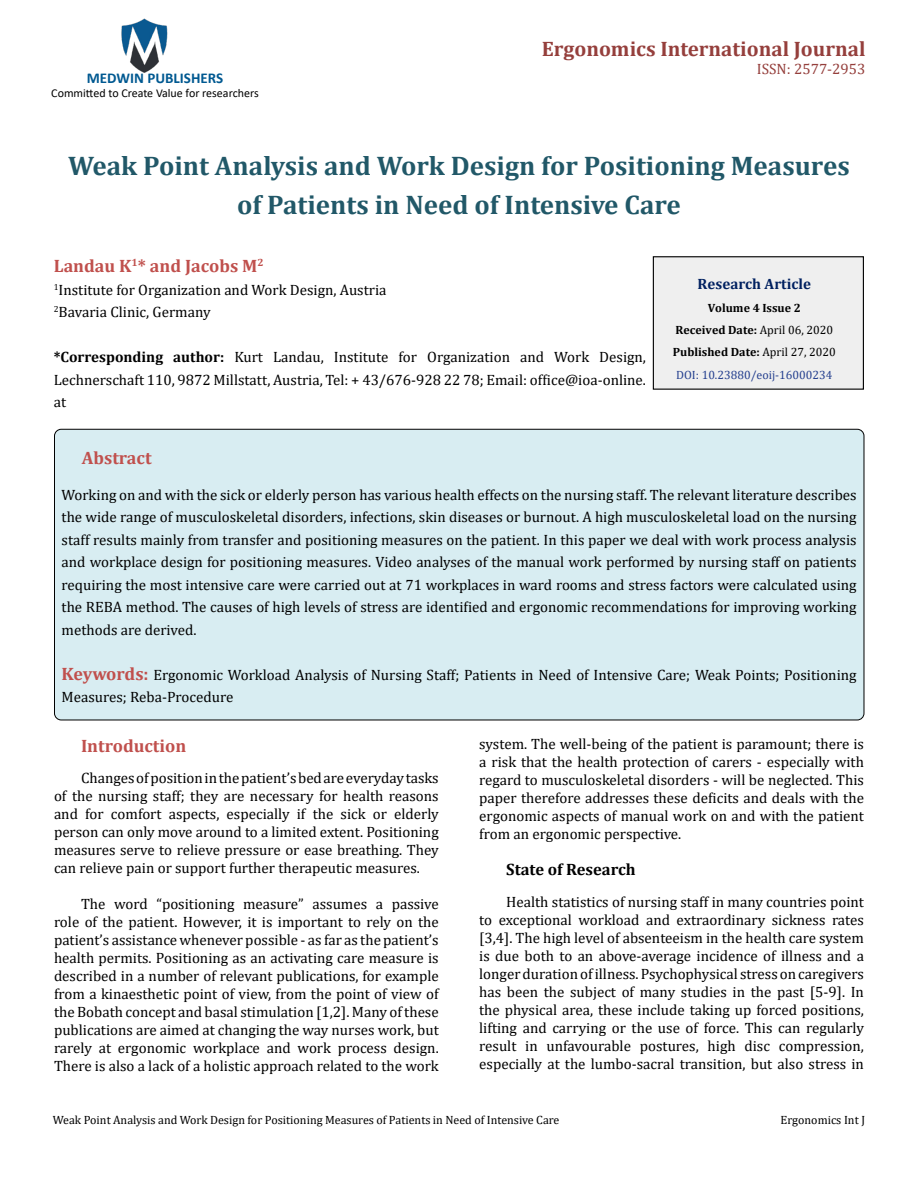
<style>
.page{position:relative;width:918px;height:1188px;background:#fff}
.page>*{position:absolute;margin:0;border:0;box-sizing:border-box;transform-origin:0 0}
.t1{font:700 27px/39px "Cambria";color:#215868;text-align:center}
.t2{font:700 21px "Cambria";color:#953f3c}
.t3{font:700 18px "Cambria";color:#c0504d}
.t4{font:700 16.5px "Cambria";color:#000}
.t5{font:15px/18px "Cambria";color:#000;text-align:justify}
.t6{font:700 15px "Calibri";color:#005991}
.t7{font:700 15px "Cambria";color:#002060}
.t8{font:15px "Cambria";color:#953f3c}
.t9{font:12px "Cambria";color:#000}
.t10{font:700 12px/22.2px "Cambria";color:#000;text-align:center}
.t11{font:12px "Calibri";color:#000}
.s1{font-weight:700}
.s2{font-weight:400}
.s3{font-weight:400;color:#25408f}
.s4{font-weight:700;font-size:18px;color:#c0504d}
</style>
<div class="page">
<img style="left:121px;top:18px;width:47px;height:55px">
<div style="left:653px;top:257px;width:210px;height:132px;background:#efefef"></div>
<div style="left:653px;top:256px;width:211px;height:134px;border:1px solid #000"></div>
<div style="left:55px;top:429px;width:809px;height:291px;background:#d8edf2;border-radius:7px"></div>
<p class="t6" style="left:87px;top:67px;width:138px">MEDWIN PUBLISHERS</p>
<p class="t11" style="left:51px;top:85px;width:209px">Committed to Create Value for researchers</p>
<h2 class="t2" style="left:542px;top:34px;width:325px">Ergonomics International Journal</h2>
<p class="t8" style="left:757px;top:60px;width:110px">ISSN: 2577-2953</p>
<h1 class="t1" style="left:68px;top:145px;width:783px">Weak Point Analysis and Work Design for Positioning Measures of Patients in Need of Intensive Care</h1>
<p class="t3" style="left:54px;top:253px;width:211px">Landau K<sup>1</sup>* and Jacobs M<sup>2</sup></p>
<p class="t5" style="left:54px;top:278px;width:334px;line-height:22.5px"><sup>1</sup>Institute for Organization and Work Design, Austria<br><sup>2</sup>Bavaria Clinic, Germany</p>
<p class="t5" style="left:54px;top:346px;width:594px;line-height:22.5px"><span class="s1">*Corresponding author:</span> Kurt Landau, Institute for Organization and Work Design, Lechnerschaft 110, 9872 Millstatt, Austria, Tel: + 43/676-928 22 78; Email: office@ioa-online. at</p>
<p class="t7" style="left:698px;top:273px;width:115px">Research Article</p>
<p class="t10" style="left:673px;top:296px;width:164px">Volume 4 Issue 2<br>Received Date: <span class="s2">April 06, 2020<br></span>Published Date: <span class="s2">April 27, 2020<br></span><span class="s3">DOI: 10.23880/eoij-16000234</span></p>
<p class="t3" style="left:82px;top:445px;width:71px">Abstract</p>
<p class="t5" style="left:62px;top:483px;width:797px;line-height:22.5px">Working on and with the sick or elderly person has various health effects on the nursing staff. The relevant literature describes the wide range of musculoskeletal disorders, infections, skin diseases or burnout. A high musculoskeletal load on the nursing staff results mainly from transfer and positioning measures on the patient. In this paper we deal with work process analysis and workplace design for positioning measures. Video analyses of the manual work performed by nursing staff on patients requiring the most intensive care were carried out at 71 workplaces in ward rooms and stress factors were calculated using the REBA method. The causes of high levels of stress are identified and ergonomic recommendations for improving working methods are derived.</p>
<p class="t5" style="left:62px;top:663px;width:797px;line-height:22.5px"><span class="s4">Keywords:</span> Ergonomic Workload Analysis of Nursing Staff; Patients in Need of Intensive Care; Weak Points; Positioning<br>Measures; Reba-Procedure</p>
<p class="t3" style="left:81px;top:733px;width:107px">Introduction</p>
<p class="t5" style="left:54px;top:769px;width:386px;text-indent:27px">Changes of position in the patient’s bed are everyday tasks of the nursing staff; they are necessary for health reasons and for comfort aspects, especially if the sick or elderly person can only move around to a limited extent. Positioning measures serve to relieve pressure or ease breathing. They can relieve pain or support further therapeutic measures.</p>
<p class="t5" style="left:54px;top:895px;width:386px;text-indent:27px">The word “positioning measure” assumes a passive role of the patient. However, it is important to rely on the patient’s assistance whenever possible - as far as the patient’s health permits. Positioning as an activating care measure is described in a number of relevant publications, for example from a kinaesthetic point of view, from the point of view of the Bobath concept and basal stimulation [1,2]. Many of these publications are aimed at changing the way nurses work, but rarely at ergonomic workplace and work process design.<br>There is also a lack of a holistic approach related to the work</p>
<p class="t5" style="left:479px;top:735px;width:386px">system. The well-being of the patient is paramount; there is a risk that the health protection of carers - especially with regard to musculoskeletal disorders - will be neglected. This paper therefore addresses these deficits and deals with the ergonomic aspects of manual work on and with the patient from an ergonomic perspective.</p>
<p class="t4" style="left:506px;top:858px;width:131px">State of Research</p>
<p class="t5" style="left:479px;top:893px;width:386px;text-indent:27px">Health statistics of nursing staff in many countries point to exceptional workload and extraordinary sickness rates [3,4]. The high level of absenteeism in the health care system is due both to an above-average incidence of illness and a longer duration of illness. Psychophysical stress on caregivers has been the subject of many studies in the past [5-9]. In the physical area, these include taking up forced positions, lifting and carrying or the use of force. This can regularly result in unfavourable postures, high disc compression, especially at the lumbo-sacral transition, but also stress in</p>
<p class="t9" style="left:53px;top:1113px;width:508px">Weak Point Analysis and Work Design for Positioning Measures of Patients in Need of Intensive Care</p>
<p class="t9" style="left:781px;top:1113px;width:86px">Ergonomics Int J</p>
</div>
